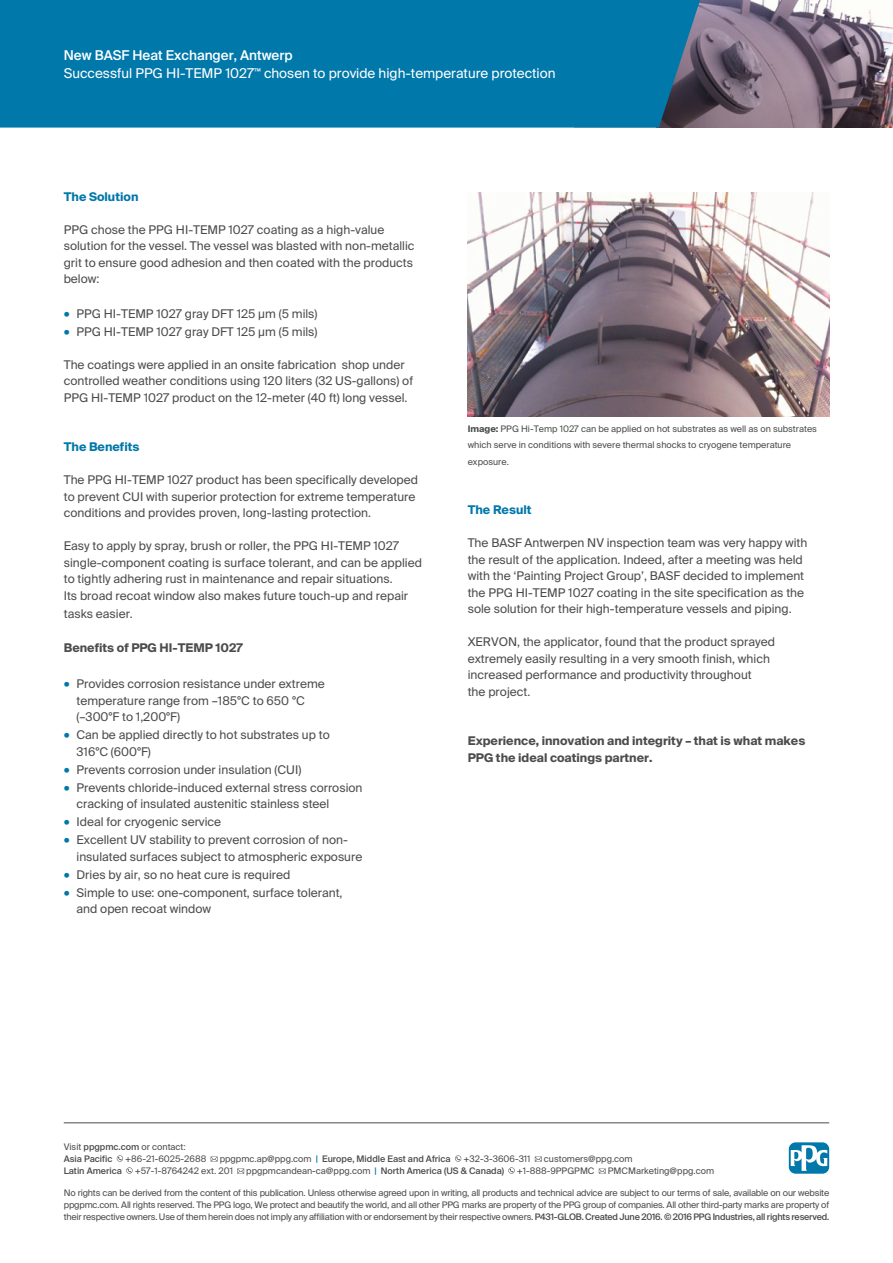
<style>
.page{position:relative;width:893px;height:1263px;background:#fff}
.page>*{position:absolute;margin:0;border:0;box-sizing:border-box;transform-origin:0 0}
.t1{font:13.5px "Suisse Intl";color:#fff}
.t2{font:500 13.5px "Suisse Intl";color:#fff}
.t3{font:12px/16.5px "Suisse Intl";color:#4b4c4d}
.t4{font:700 12px/16.5px "Suisse Intl";color:#4b4c4d}
.t5{font:700 12px "Suisse Intl";color:#0078aa}
.t6{font:9px/12px "Suisse Intl";color:#4b4c4d;text-align:justify}
.t7{font:500 9px "Suisse Intl";color:#4b4c4d}
.s1{font-size:13.5px;color:#0078aa}
.s2{font-weight:700}
.s3{font-weight:500}
.s4{font-weight:400}
.s5{color:#0078aa}
.s6{font-weight:500;color:#0078aa}
</style>
<div class="page">
<img style="left:700px;top:0;width:193px;height:128px">
<svg style="left:211px;top:1156px;width:7px;height:6px"></svg>
<svg style="left:455px;top:1155px;width:6px;height:7px"></svg>
<svg style="left:535px;top:1156px;width:7px;height:6px"></svg>
<svg style="left:117px;top:1155px;width:16px;height:19px"></svg>
<svg style="left:237px;top:1168px;width:7px;height:6px"></svg>
<svg style="left:508px;top:1167px;width:7px;height:7px"></svg>
<svg style="left:599px;top:1168px;width:7px;height:6px"></svg>
<hr style="left:64px;top:1122px;width:765px;height:1px;background:#4b4c4d">
<div style="left:0;top:0;width:700px;height:128px;background:#0078aa"></div>
<svg style="left:789px;top:1142px;width:40px;height:32px"></svg>
<svg style="left:791px;top:1144px;width:36px;height:27px"></svg>
<img style="left:468px;top:192px;width:361px;height:225px">
<p class="t2" style="left:64px;top:47px;width:230px">New BASF Heat Exchanger, Antwerp</p>
<p class="t1" style="left:64px;top:65px;width:493px">Successful PPG HI-TEMP 1027<sup>™</sup> chosen to provide high-temperature protection</p>
<p class="t5" style="left:64px;top:189px;width:76px">The Solution</p>
<p class="t3" style="left:64px;top:221px;width:352px">PPG chose the PPG HI-TEMP 1027 coating as a high-value solution for the vessel. The vessel was blasted with non-metallic grit to ensure good adhesion and then coated with the products below:</p>
<p class="t3" style="left:64px;top:305px;width:255px"><span class="s1">•</span> PPG HI-TEMP 1027 gray DFT 125 μm (5 mils)</p>
<p class="t3" style="left:64px;top:323px;width:255px"><span class="s1">•</span> PPG HI-TEMP 1027 gray DFT 125 μm (5 mils)</p>
<p class="t3" style="left:64px;top:356px;width:351px">The coatings were applied in an onsite fabrication shop under controlled weather conditions using 120 liters (32 US-gallons) of<br>PPG HI-TEMP 1027 product on the 12-meter (40 ft) long vessel.</p>
<p class="t5" style="left:64px;top:440px;width:77px">The Benefits</p>
<p class="t3" style="left:64px;top:472px;width:356px">The PPG HI-TEMP 1027 product has been specifically developed to prevent CUI with superior protection for extreme temperature conditions and provides proven, long-lasting protection.</p>
<p class="t3" style="left:64px;top:538px;width:360px">Easy to apply by spray, brush or roller, the PPG HI-TEMP 1027 single-component coating is surface tolerant, and can be applied to tightly adhering rust in maintenance and repair situations.</p>
<p class="t3" style="left:64px;top:586px;width:346px;line-height:18px">Its broad recoat window also makes future touch-up and repair tasks easier.</p>
<p class="t4" style="left:64px;top:640px;width:180px">Benefits of PPG HI-TEMP 1027</p>
<p class="t3" style="left:64px;top:676px;width:262px"><span class="s1">•</span> Provides corrosion resistance under extreme</p>
<p class="t3" style="left:77px;top:692px;width:230px">temperature range from –185°C to 650 °C (–300°F to 1,200°F)</p>
<p class="t3" style="left:64px;top:727px;width:268px"><span class="s1">•</span> Can be applied directly to hot substrates up to</p>
<p class="t3" style="left:77px;top:743px;width:76px">316°C (600°F)</p>
<p class="t3" style="left:64px;top:761px;width:239px"><span class="s1">•</span> Prevents corrosion under insulation (CUI)</p>
<p class="t3" style="left:64px;top:779px;width:300px"><span class="s1">•</span> Prevents chloride-induced external stress corrosion</p>
<p class="t3" style="left:77px;top:796px;width:254px">cracking of insulated austenitic stainless steel</p>
<p class="t3" style="left:64px;top:814px;width:159px"><span class="s1">•</span> Ideal for cryogenic service</p>
<p class="t3" style="left:64px;top:832px;width:286px"><span class="s1">•</span> Excellent UV stability to prevent corrosion of non-</p>
<p class="t3" style="left:77px;top:848px;width:287px">insulated surfaces subject to atmospheric exposure</p>
<p class="t3" style="left:64px;top:866px;width:228px"><span class="s1">•</span> Dries by air, so no heat cure is required</p>
<p class="t3" style="left:77px;top:884px;width:267px;text-indent:-13px"><span class="s1">•</span> Simple to use: one-component, surface tolerant, and open recoat window</p>
<p class="t6" style="left:468px;top:420px;width:351px;line-height:16.5px;text-align:left"><span class="s2">Image:</span> PPG Hi-Temp 1027 can be applied on hot substrates as well as on substrates which serve in conditions with severe thermal shocks to cryogene temperature exposure.</p>
<p class="t5" style="left:468px;top:503px;width:65px">The Result</p>
<p class="t3" style="left:468px;top:535px;width:341px">The BASF Antwerpen NV inspection team was very happy with</p>
<p class="t3" style="left:468px;top:551px;width:336px">the result of the application. Indeed, after a meeting was held</p>
<p class="t3" style="left:468px;top:568px;width:338px">with the ‘Painting Project Group’, BASF decided to implement</p>
<p class="t3" style="left:468px;top:584px;width:338px">the PPG HI-TEMP 1027 coating in the site specification as the sole solution for their high-temperature vessels and piping.</p>
<p class="t3" style="left:468px;top:634px;width:309px">XERVON, the applicator, found that the product sprayed extremely easily resulting in a very smooth finish, which</p>
<p class="t3" style="left:468px;top:667px;width:285px">increased performance and productivity throughout</p>
<p class="t3" style="left:468px;top:683px;width:64px">the project.</p>
<p class="t4" style="left:468px;top:733px;width:339px">Experience, innovation and integrity – that is what makes<br>PPG the ideal coatings partner.</p>
<p class="t6" style="left:64px;top:1140px;width:123px">Visit <span class="s3">ppgpmc.com</span> or contact:</p>
<p class="t7" style="left:64px;top:1153px;width:50px">Asia Pacific</p>
<p class="t6" style="left:125px;top:1152px;width:83px">+86-21-6025-2688</p>
<p class="t7" style="left:220px;top:1153px;width:233px"><span class="s4">ppgpmc.ap@ppg.com</span> <span class="s5">|</span> Europe, Middle East and Africa</p>
<p class="t6" style="left:463px;top:1152px;width:69px">+32-3-3606-311</p>
<p class="t6" style="left:544px;top:1152px;width:90px">customers@ppg.com</p>
<p class="t7" style="left:64px;top:1165px;width:60px">Latin America</p>
<p class="t6" style="left:135px;top:1164px;width:100px">+57-1-8764242 ext. 201</p>
<p class="t6" style="left:246px;top:1164px;width:259px">ppgpmcandean-ca@ppg.com <span class="s6">|</span> <span class="s3">North America (US &amp; Canada)</span></p>
<p class="t6" style="left:517px;top:1164px;width:79px">+1-888-9PPGPMC</p>
<p class="t6" style="left:608px;top:1164px;width:108px">PMCMarketing@ppg.com</p>
<p class="t6" style="left:64px;top:1187px;width:767px">No rights can be derived from the content of this publication. Unless otherwise agreed upon in writing, all products and technical advice are subject to our terms of sale, available on our website ppgpmc.com. All rights reserved. The PPG logo, We protect and beautify the world, and all other PPG marks are property of the PPG group of companies. All other third-party marks are property of their respective owners. Use of them herein does not imply any affiliation with or endorsement by their respective owners. <span class="s3">P431-GLOB. Created June 2016. © 2016 PPG Industries, all rights reserved.</span></p>
</div>
